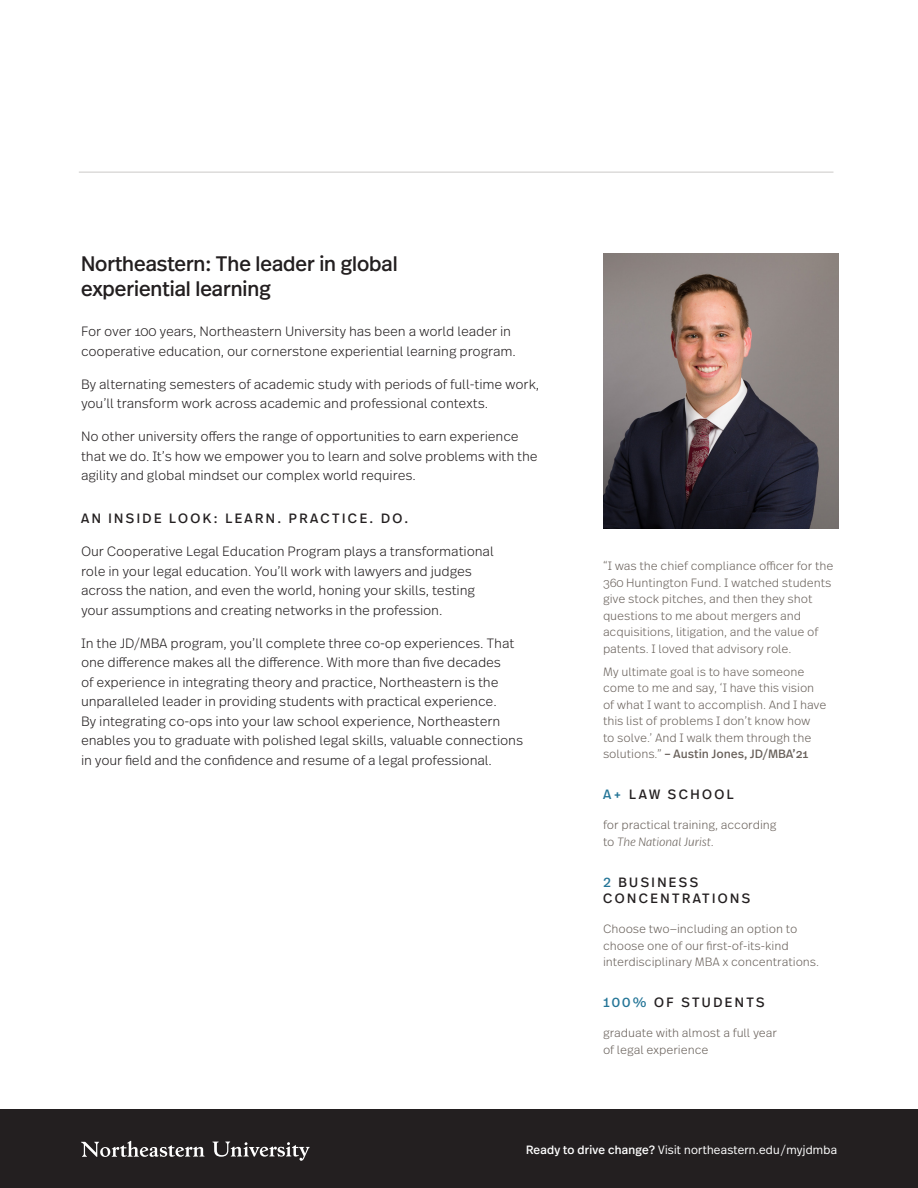
<style>
.page{position:relative;width:918px;height:1188px;background:#fff}
.page>*{position:absolute;margin:0;border:0;box-sizing:border-box;transform-origin:0 0}
.Callout{font:21px/25.2px "Real Head Pro";color:#231f20}
.Paragraph_Lv1{font:300 13.5px/19.5px "Real Text Pro";letter-spacing:-.01em;color:#231f20}
.Stadistics_Header{font:13.5px/16.2px "Real Head Pro";letter-spacing:.18em;color:#231f20}
.Header_Lv2{font:13.5px "Real Head Pro";letter-spacing:.18em;color:#231f20}
.Paragraph_Lv2{font:300 12px/16.5px "Real Text Pro";letter-spacing:-.005em;color:#69615b}
.t1{font:300 12px "Real Head Pro";letter-spacing:.02em;color:#fff}
.s1{font-weight:400}
.s2{color:#247597}
.s3{font-style:italic}
</style>
<div class="page">
<div style="left:0;top:1109px;width:918px;height:79px;background:#231f20"></div>
<hr style="left:79px;top:172px;width:754px;height:1px;background:#cbc9c7">
<img style="left:604px;top:254px;width:234px;height:274px">
<svg style="left:213px;top:1142px;width:97px;height:19px"></svg>
<svg style="left:81px;top:1141px;width:123px;height:16px"></svg>
<p class="Callout" style="left:81px;top:251px;width:318px">Northeastern: The leader in global experiential learning</p>
<p class="Paragraph_Lv1" style="left:81px;top:321px;width:437px">For over 100 years, Northeastern University has been a world leader in cooperative education, our cornerstone experiential learning program.</p>
<p class="Paragraph_Lv1" style="left:81px;top:373px;width:460px">By alternating semesters of academic study with periods of full-time work, you’ll transform work across academic and professional contexts.</p>
<p class="Paragraph_Lv1" style="left:81px;top:426px;width:458px">No other university offers the range of opportunities to earn experience that we do. It’s how we empower you to learn and solve problems with the agility and global mindset our complex world requires.</p>
<p class="Header_Lv2" style="left:81px;top:509px;width:329px">AN INSIDE LOOK: LEARN. PRACTICE. DO.</p>
<p class="Paragraph_Lv1" style="left:81px;top:541px;width:414px">Our Cooperative Legal Education Program plays a transformational role in your legal education. You’ll work with lawyers and judges across the nation, and even the world, honing your skills, testing your assumptions and creating networks in the profession.</p>
<p class="Paragraph_Lv1" style="left:81px;top:633px;width:444px">In the JD/MBA program, you’ll complete three co-op experiences. That one difference makes all the difference. With more than five decades<br>of experience in integrating theory and practice, Northeastern is the unparalleled leader in providing students with practical experience.<br>By integrating co-ops into your law school experience, Northeastern enables you to graduate with polished legal skills, valuable connections in your field and the confidence and resume of a legal professional.</p>
<p class="Paragraph_Lv2" style="left:603px;top:557px;width:232px">“I was the chief compliance officer for the 360 Huntington Fund. I watched students give stock pitches, and then they shot questions to me about mergers and acquisitions, litigation, and the value of patents. I loved that advisory role.</p>
<p class="Paragraph_Lv2" style="left:603px;top:663px;width:225px">My ultimate goal is to have someone come to me and say, ‘I have this vision of what I want to accomplish. And I have this list of problems I don’t know how<br>to solve.’ And I walk them through the solutions.” <span class="s1">– Austin Jones, JD/MBA’21</span></p>
<p class="Stadistics_Header" style="left:603px;top:786px;width:132px"><span class="s2">A+</span> LAW SCHOOL</p>
<p class="Paragraph_Lv2" style="left:603px;top:816px;width:175px">for practical training, according to <span class="s3">The National Jurist</span>.</p>
<p class="Stadistics_Header" style="left:603px;top:874px;width:149px"><span class="s2">2</span> BUSINESS<br>CONCENTRATIONS</p>
<p class="Paragraph_Lv2" style="left:603px;top:920px;width:218px">Choose two—including an option to choose one of our first-of-its-kind interdisciplinary MBA x concentrations.</p>
<p class="Stadistics_Header" style="left:603px;top:994px;width:163px"><span class="s2">100%</span> OF STUDENTS</p>
<p class="Paragraph_Lv2" style="left:603px;top:1024px;width:176px">graduate with almost a full year of legal experience</p>
<p class="t1" style="left:526px;top:1141px;width:312px"><span class="s1">Ready to drive change?</span> Visit northeastern.edu/myjdmba</p>
</div>
